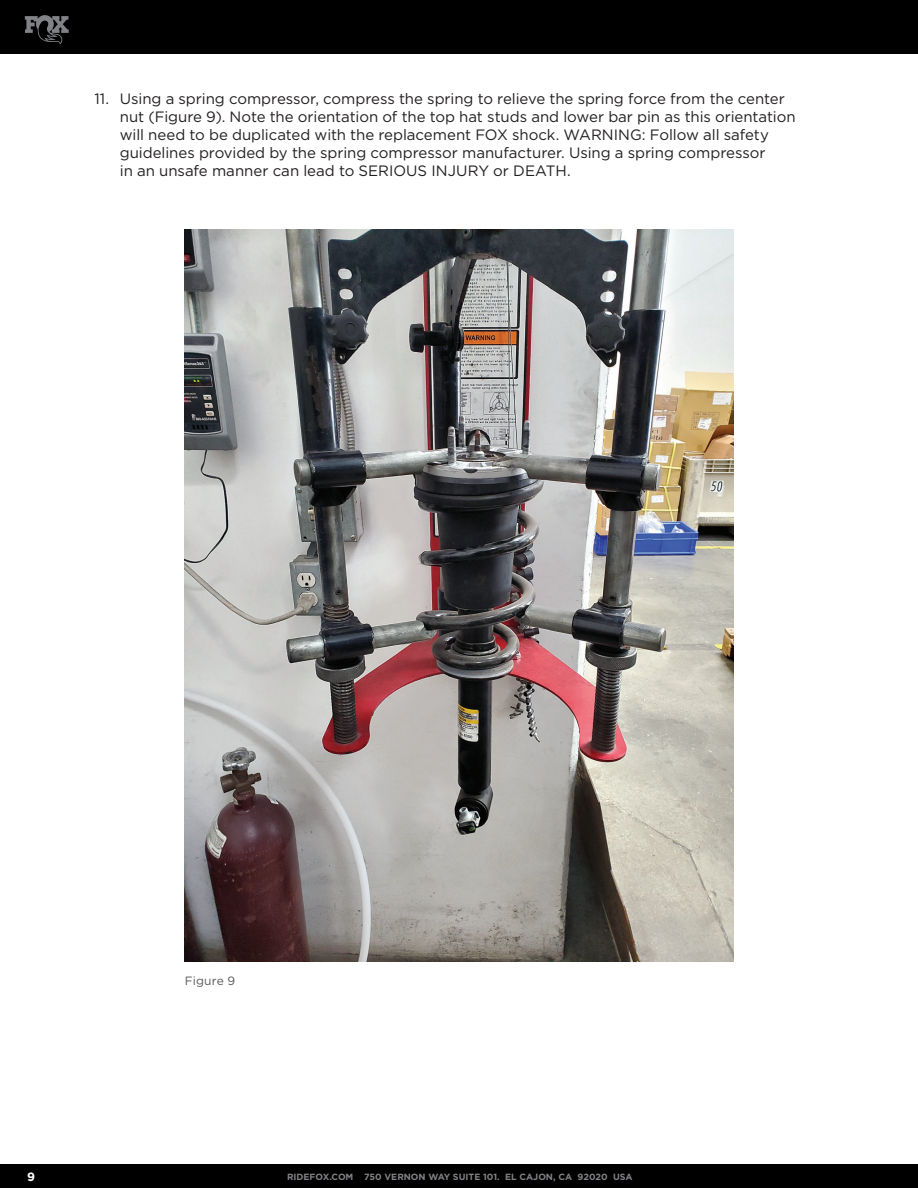
<style>
.page{position:relative;width:918px;height:1188px;background:#fff}
.page>*{position:absolute;margin:0;border:0;box-sizing:border-box;transform-origin:0 0}
.ed_bullets{font:15px/18px "Gotham";letter-spacing:-.005em;color:#231f20}
.caption_note{font:12px "Gotham";letter-spacing:.01em;color:#57585a}
.t1{font:700 12px "Gotham";color:#fff}
.t2{font:700 9px "Gotham";color:#808285}
</style>
<div class="page">
<img style="left:185px;top:230px;width:548px;height:731px">
<div style="left:0;top:1164px;width:918px;height:24px;background:#000"></div>
<div style="left:0;top:0;width:918px;height:54px;background:#000"></div>
<svg style="left:25px;top:15px;width:44px;height:29px"></svg>
<p class="ed_bullets" style="left:120px;top:90px;width:677px;text-indent:-26px">11. Using a spring compressor, compress the spring to relieve the spring force from the center nut (Figure 9). Note the orientation of the top hat studs and lower bar pin as this orientation will need to be duplicated with the replacement FOX shock. WARNING: Follow all safety guidelines provided by the spring compressor manufacturer. Using a spring compressor<br>in an unsafe manner can lead to SERIOUS INJURY or DEATH.</p>
<p class="caption_note" style="left:185px;top:974px;width:52px">Figure 9</p>
<p class="t1" style="left:27px;top:1170px;width:9px">9</p>
<p class="t2" style="left:287px;top:1172px;width:347px">RIDEFOX.COM 750 VERNON WAY SUITE 101. EL CAJON, CA 92020 USA</p>
</div>
